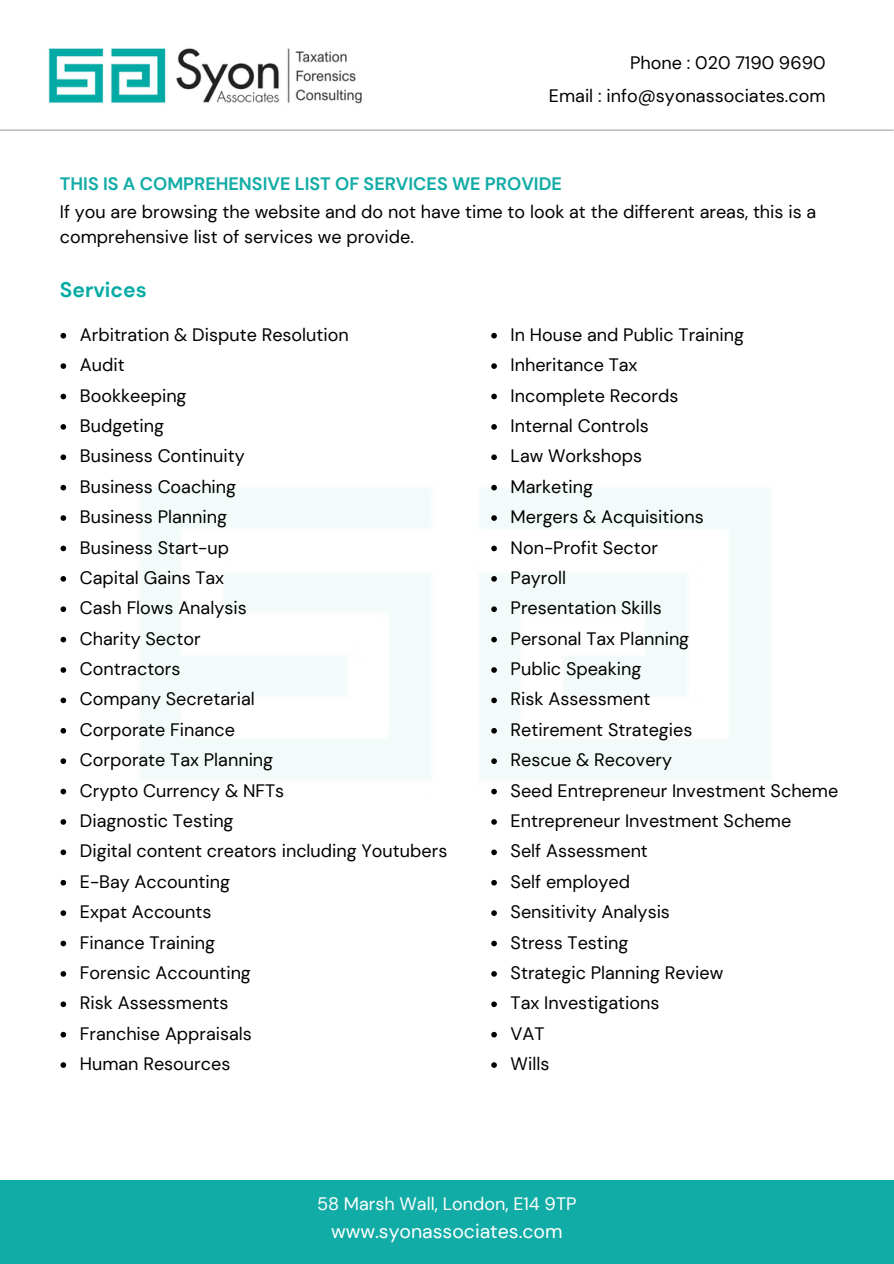
<style>
.page{position:relative;width:894px;height:1264px;background:#fff}
.page>*{position:absolute;margin:0;border:0;box-sizing:border-box;transform-origin:0 0}
.t1{font:700 21px "DM Sans";color:#04aba5}
.t2{font:19.5px "DM Sans";color:#fff}
.t3{font:18px/24.8px "DM Sans";color:#000}
.t4{font:700 18px "DM Sans";color:#12aca6}
.t5{font:18px "DM Sans";color:#fff}
</style>
<div class="page">
<hr style="left:0;top:130px;width:893px;height:1px;background:#a6a6a6">
<img style="left:48px;top:48px;width:314px;height:56px">
<img style="left:141px;top:396px;width:630px;height:460px">
<div style="left:0;top:1179px;width:893px;height:84px;background:#12aca6"></div>
<svg style="left:491px;top:333px;width:5px;height:5px"></svg>
<svg style="left:491px;top:363px;width:5px;height:6px"></svg>
<svg style="left:491px;top:393px;width:5px;height:6px"></svg>
<svg style="left:491px;top:424px;width:5px;height:5px"></svg>
<svg style="left:491px;top:454px;width:5px;height:6px"></svg>
<svg style="left:491px;top:485px;width:5px;height:5px"></svg>
<svg style="left:491px;top:515px;width:5px;height:6px"></svg>
<svg style="left:491px;top:545px;width:5px;height:6px"></svg>
<svg style="left:491px;top:576px;width:5px;height:5px"></svg>
<svg style="left:491px;top:606px;width:5px;height:6px"></svg>
<svg style="left:491px;top:636px;width:5px;height:6px"></svg>
<svg style="left:491px;top:667px;width:5px;height:5px"></svg>
<svg style="left:491px;top:697px;width:5px;height:6px"></svg>
<svg style="left:491px;top:728px;width:5px;height:5px"></svg>
<svg style="left:491px;top:758px;width:5px;height:6px"></svg>
<svg style="left:491px;top:788px;width:5px;height:6px"></svg>
<svg style="left:491px;top:819px;width:5px;height:5px"></svg>
<svg style="left:491px;top:849px;width:5px;height:6px"></svg>
<svg style="left:491px;top:879px;width:5px;height:6px"></svg>
<svg style="left:491px;top:910px;width:5px;height:5px"></svg>
<svg style="left:491px;top:940px;width:5px;height:6px"></svg>
<svg style="left:491px;top:971px;width:5px;height:5px"></svg>
<svg style="left:491px;top:1001px;width:5px;height:6px"></svg>
<svg style="left:491px;top:1031px;width:5px;height:6px"></svg>
<svg style="left:491px;top:1062px;width:5px;height:5px"></svg>
<svg style="left:60px;top:333px;width:6px;height:5px"></svg>
<svg style="left:60px;top:363px;width:6px;height:6px"></svg>
<svg style="left:60px;top:393px;width:6px;height:6px"></svg>
<svg style="left:60px;top:424px;width:6px;height:5px"></svg>
<svg style="left:60px;top:454px;width:6px;height:6px"></svg>
<svg style="left:60px;top:485px;width:6px;height:5px"></svg>
<svg style="left:60px;top:515px;width:6px;height:6px"></svg>
<svg style="left:60px;top:545px;width:6px;height:6px"></svg>
<svg style="left:60px;top:576px;width:6px;height:5px"></svg>
<svg style="left:60px;top:606px;width:6px;height:6px"></svg>
<svg style="left:60px;top:636px;width:6px;height:6px"></svg>
<svg style="left:60px;top:667px;width:6px;height:5px"></svg>
<svg style="left:60px;top:697px;width:6px;height:6px"></svg>
<svg style="left:60px;top:728px;width:6px;height:5px"></svg>
<svg style="left:60px;top:758px;width:6px;height:6px"></svg>
<svg style="left:60px;top:788px;width:6px;height:6px"></svg>
<svg style="left:60px;top:819px;width:6px;height:5px"></svg>
<svg style="left:60px;top:849px;width:6px;height:6px"></svg>
<svg style="left:60px;top:879px;width:6px;height:6px"></svg>
<svg style="left:60px;top:910px;width:6px;height:5px"></svg>
<svg style="left:60px;top:940px;width:6px;height:6px"></svg>
<svg style="left:60px;top:971px;width:6px;height:5px"></svg>
<svg style="left:60px;top:1001px;width:6px;height:6px"></svg>
<svg style="left:60px;top:1031px;width:6px;height:6px"></svg>
<svg style="left:60px;top:1062px;width:6px;height:5px"></svg>
<p class="t3" style="left:630px;top:50px;width:197px">Phone : 020 7190 9690</p>
<p class="t3" style="left:549px;top:84px;width:278px">Email : info@syonassociates.com</p>
<p class="t4" style="left:60px;top:172px;width:503px">THIS IS A COMPREHENSIVE LIST OF SERVICES WE PROVIDE</p>
<p class="t3" style="left:60px;top:199px;width:757px">If you are browsing the website and do not have time to look at the different areas, this is a comprehensive list of services we provide.</p>
<p class="t1" style="left:60px;top:276px;width:88px">Services</p>
<p class="t3" style="left:80px;top:322px;width:270px">Arbitration &amp; Dispute Resolution</p>
<p class="t3" style="left:80px;top:352px;width:46px">Audit</p>
<p class="t3" style="left:80px;top:383px;width:108px">Bookkeeping</p>
<p class="t3" style="left:80px;top:413px;width:86px">Budgeting</p>
<p class="t3" style="left:80px;top:444px;width:166px">Business Continuity</p>
<p class="t3" style="left:80px;top:474px;width:158px">Business Coaching</p>
<p class="t3" style="left:80px;top:504px;width:149px">Business Planning</p>
<p class="t3" style="left:80px;top:535px;width:151px">Business Start-up</p>
<p class="t3" style="left:80px;top:565px;width:146px">Capital Gains Tax</p>
<p class="t3" style="left:80px;top:595px;width:168px">Cash Flows Analysis</p>
<p class="t3" style="left:80px;top:626px;width:122px">Charity Sector</p>
<p class="t3" style="left:80px;top:656px;width:102px">Contractors</p>
<p class="t3" style="left:80px;top:687px;width:176px">Company Secretarial</p>
<p class="t3" style="left:80px;top:717px;width:157px">Corporate Finance</p>
<p class="t3" style="left:80px;top:747px;width:195px">Corporate Tax Planning</p>
<p class="t3" style="left:80px;top:778px;width:206px">Crypto Currency &amp; NFTs</p>
<p class="t3" style="left:80px;top:808px;width:155px">Diagnostic Testing</p>
<p class="t3" style="left:80px;top:838px;width:369px">Digital content creators including Youtubers</p>
<p class="t3" style="left:80px;top:869px;width:151px">E-Bay Accounting</p>
<p class="t3" style="left:80px;top:899px;width:133px">Expat Accounts</p>
<p class="t3" style="left:80px;top:930px;width:137px">Finance Training</p>
<p class="t3" style="left:80px;top:960px;width:172px">Forensic Accounting</p>
<p class="t3" style="left:80px;top:990px;width:150px">Risk Assessments</p>
<p class="t3" style="left:80px;top:1021px;width:173px">Franchise Appraisals</p>
<p class="t3" style="left:80px;top:1051px;width:152px">Human Resources</p>
<p class="t3" style="left:510px;top:322px;width:235px">In House and Public Training</p>
<p class="t3" style="left:510px;top:352px;width:128px">Inheritance Tax</p>
<p class="t3" style="left:510px;top:383px;width:169px">Incomplete Records</p>
<p class="t3" style="left:510px;top:413px;width:140px">Internal Controls</p>
<p class="t3" style="left:510px;top:444px;width:133px">Law Workshops</p>
<p class="t3" style="left:510px;top:474px;width:84px">Marketing</p>
<p class="t3" style="left:510px;top:504px;width:195px">Mergers &amp; Acquisitions</p>
<p class="t3" style="left:510px;top:535px;width:149px">Non-Profit Sector</p>
<p class="t3" style="left:510px;top:565px;width:57px">Payroll</p>
<p class="t3" style="left:510px;top:595px;width:153px">Presentation Skills</p>
<p class="t3" style="left:510px;top:626px;width:180px">Personal Tax Planning</p>
<p class="t3" style="left:510px;top:656px;width:132px">Public Speaking</p>
<p class="t3" style="left:510px;top:687px;width:141px">Risk Assessment</p>
<p class="t3" style="left:510px;top:717px;width:183px">Retirement Strategies</p>
<p class="t3" style="left:510px;top:747px;width:163px">Rescue &amp; Recovery</p>
<p class="t3" style="left:510px;top:778px;width:329px">Seed Entrepreneur Investment Scheme</p>
<p class="t3" style="left:510px;top:808px;width:282px">Entrepreneur Investment Scheme</p>
<p class="t3" style="left:510px;top:838px;width:139px">Self Assessment</p>
<p class="t3" style="left:510px;top:869px;width:121px">Self employed</p>
<p class="t3" style="left:510px;top:899px;width:161px">Sensitivity Analysis</p>
<p class="t3" style="left:510px;top:930px;width:119px">Stress Testing</p>
<p class="t3" style="left:510px;top:960px;width:214px">Strategic Planning Review</p>
<p class="t3" style="left:510px;top:990px;width:150px">Tax Investigations</p>
<p class="t3" style="left:510px;top:1021px;width:36px">VAT</p>
<p class="t3" style="left:510px;top:1051px;width:40px">Wills</p>
<p class="t5" style="left:317px;top:1192px;width:261px">58 Marsh Wall, London, E14 9TP</p>
<p class="t2" style="left:331px;top:1218px;width:233px">www.syonassociates.com</p>
</div>
